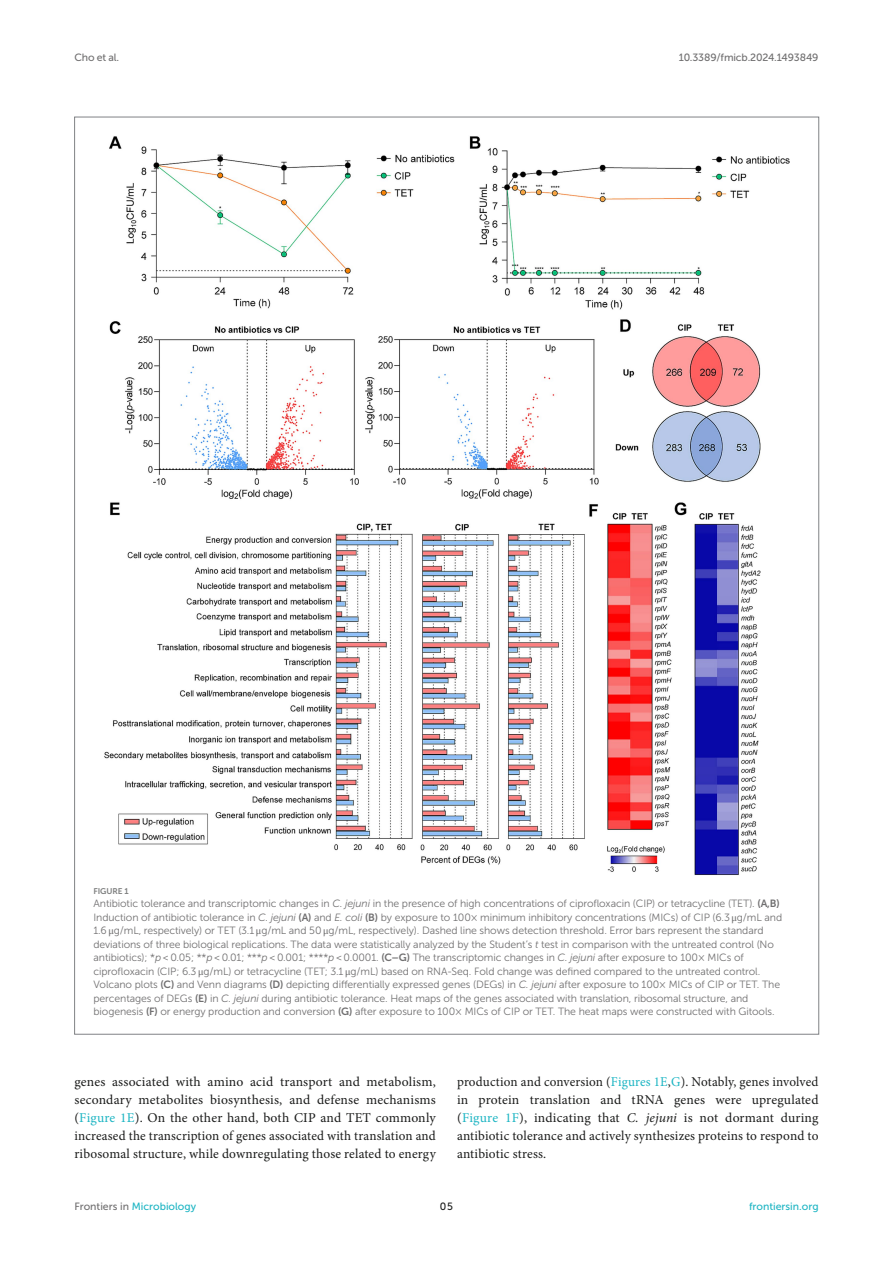
<style>
.page{position:relative;width:893px;height:1263px;background:#fff}
.page>*{position:absolute;margin:0;border:0;box-sizing:border-box;transform-origin:0 0}
.TEXT{font:13.5px/18px "Minion Pro";letter-spacing:.015em;color:#1b1c1b;text-align:justify}
.FIG_LEG{font:10.5px/13.5px "Museo Sans 300";letter-spacing:-.01em;color:#706f70}
.t1{font:10.5px "Museo Sans 500";color:#1db5c3}
.t2{font:10.5px "Museo Sans 500";letter-spacing:-.015em;color:#706f70}
.t3{font:10.5px "Museo Sans 500";color:#1b1c1b}
.FIG_HD{font:8.25px "Museo Sans 700";letter-spacing:-.01em;color:#7e7f7f}
.s1{font-style:italic}
.s2{font-family:"Museo Sans 700"}
.s3{font-family:"STIX General"}
.s4{color:#1db5c3}
.s5{color:#706f70}
</style>
<div class="page">
<img style="left:104px;top:136px;width:686px;height:739px">
<p class="t2" style="left:74px;top:51px;width:46px">Cho et al.</p>
<p class="t2" style="left:679px;top:51px;width:141px">10.3389/fmicb.2024.1493849</p>
<p class="FIG_HD" style="left:94px;top:886px;width:37px">FIGURE 1</p>
<p class="FIG_LEG" style="left:94px;top:897px;width:690px">Antibiotic tolerance and transcriptomic changes in <span class="s1">C. jejuni</span> in the presence of high concentrations of ciprofloxacin (CIP) or tetracycline (TET). <span class="s2">(A,B)<br></span>Induction of antibiotic tolerance in <span class="s1">C. jejuni</span> <span class="s2">(A)</span> and <span class="s1">E. coli</span> <span class="s2">(B)</span> by exposure to 100× minimum inhibitory concentrations (MICs) of CIP (6.3 <span class="s3">μ</span>g/mL and 1.6 <span class="s3">μ</span>g/mL, respectively) or TET (3.1 <span class="s3">μ</span>g/mL and 50 <span class="s3">μ</span>g/mL, respectively). Dashed line shows detection threshold. Error bars represent the standard deviations of three biological replications. The data were statistically analyzed by the Student’s <span class="s1">t</span> test in comparison with the untreated control (No antibiotics); *<span class="s1">p</span> &lt; 0.05; **<span class="s1">p</span> &lt; 0.01; ***<span class="s1">p</span> &lt; 0.001; ****<span class="s1">p</span> &lt; 0.0001. <span class="s2">(C–G)</span> The transcriptomic changes in <span class="s1">C. jejuni</span> after exposure to 100× MICs of ciprofloxacin (CIP; 6.3 <span class="s3">μ</span>g/mL) or tetracycline (TET; 3.1 <span class="s3">μ</span>g/mL) based on RNA-Seq. Fold change was defined compared to the untreated control.<br>Volcano plots <span class="s2">(C)</span> and Venn diagrams <span class="s2">(D)</span> depicting differentially expressed genes (DEGs) in <span class="s1">C. jejuni</span> after exposure to 100× MICs of CIP or TET. The percentages of DEGs <span class="s2">(E)</span> in <span class="s1">C. jejuni</span> during antibiotic tolerance. Heat maps of the genes associated with translation, ribosomal structure, and biogenesis <span class="s2">(F)</span> or energy production and conversion <span class="s2">(G)</span> after exposure to 100× MICs of CIP or TET. The heat maps were constructed with Gitools.</p>
<p class="TEXT" style="left:74px;top:1073px;width:363px">genes associated with amino acid transport and metabolism, secondary metabolites biosynthesis, and defense mechanisms (<span class="s4">Figure 1E</span>). On the other hand, both CIP and TET commonly increased the transcription of genes associated with translation and ribosomal structure, while downregulating those related to energy</p>
<p class="TEXT" style="left:457px;top:1073px;width:363px">production and conversion (<span class="s4">Figures 1E</span>,<span class="s4">G</span>). Notably, genes involved in protein translation and tRNA genes were upregulated (<span class="s4">Figure 1F</span>), indicating that <span class="s1">C. jejuni</span> is not dormant during antibiotic tolerance and actively synthesizes proteins to respond to antibiotic stress.</p>
<p class="t1" style="left:74px;top:1200px;width:123px"><span class="s5">Frontiers in</span> Microbiology</p>
<p class="t3" style="left:440px;top:1200px;width:14px">05</p>
<p class="t1" style="left:749px;top:1200px;width:71px">frontiersin.org</p>
</div>
